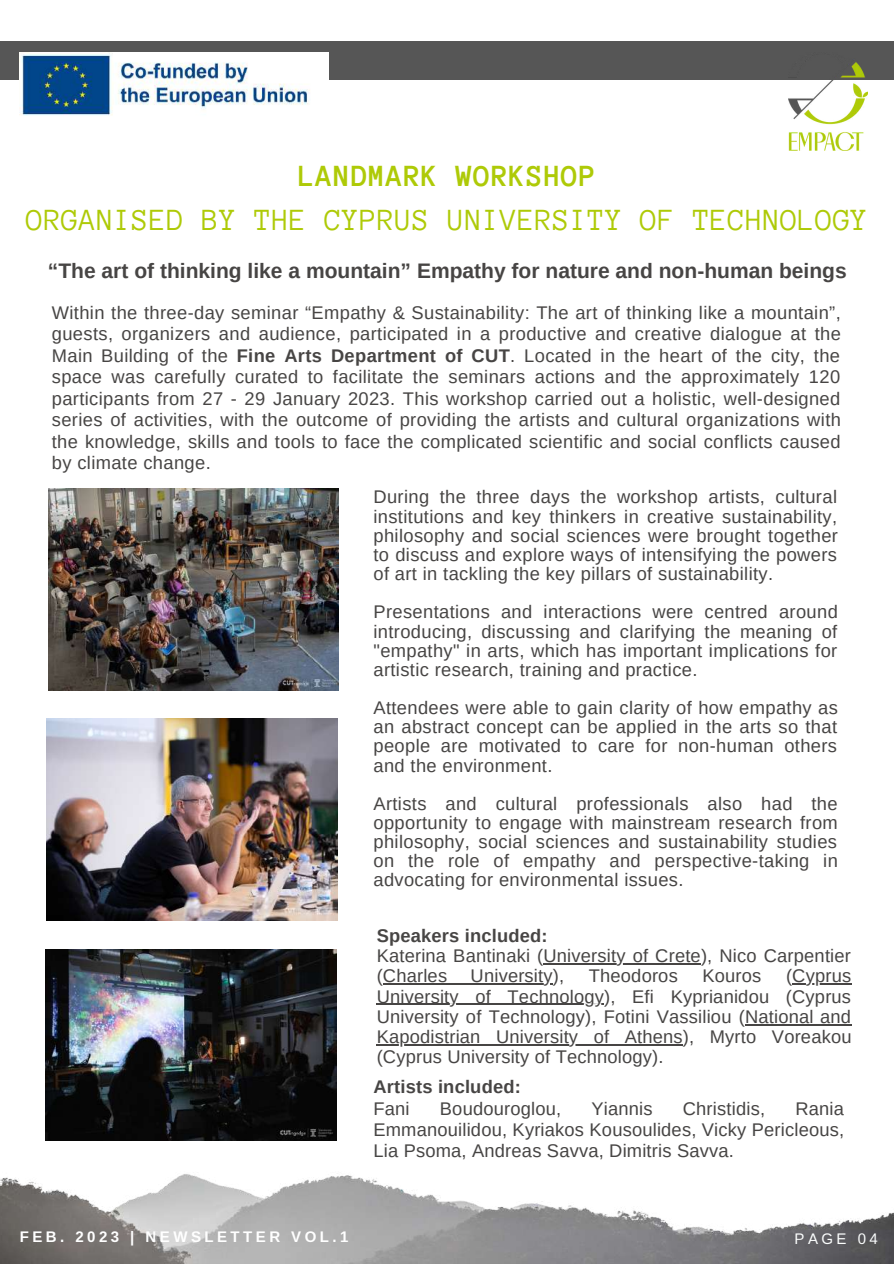
<style>
.page{position:relative;width:894px;height:1264px;background:#fff}
.page>*{position:absolute;margin:0;border:0;box-sizing:border-box;transform-origin:0 0}
.t1{font:31.5px "Anonymous Pro";letter-spacing:.01em;color:#aeca07}
.t2{font:700 31.5px "Anonymous Pro";letter-spacing:.01em;color:#aeca07}
.t3{font:700 21px "Arimo";color:#474544}
.t4{font:18.3px/19.2px "Arimo";letter-spacing:.02em;color:#474544;text-align:justify}
.t5{font:700 18.3px "Arimo";letter-spacing:.01em;color:#474544}
.t6{font:700 15px "Libra Sans";letter-spacing:.23em;color:#fff}
.t7{font:15px "Libra Sans";letter-spacing:.23em;color:#fcfefe}
.s1{font-weight:700}
</style>
<div class="page">
<div style="left:0;top:42px;width:893px;height:38px;background:#565656"></div>
<img style="left:0;top:963px;width:893px;height:300px">
<img style="left:788px;top:59px;width:79px;height:91px">
<img style="left:20px;top:52px;width:308px;height:64px">
<img style="left:48px;top:488px;width:291px;height:202px">
<img style="left:47px;top:719px;width:290px;height:201px">
<img style="left:45px;top:949px;width:292px;height:191px">
<hr style="left:543px;top:963px;width:157px;height:1px;background:#474544">
<hr style="left:383px;top:983px;width:169px;height:1px;background:#474544">
<hr style="left:792px;top:983px;width:59px;height:1px;background:#474544">
<hr style="left:376px;top:1003px;width:228px;height:1px;background:#474544">
<hr style="left:744px;top:1023px;width:106px;height:2px;background:#474544">
<hr style="left:376px;top:1044px;width:120px;height:1px;background:#474544">
<hr style="left:496px;top:1044px;width:186px;height:1px;background:#474544">
<h1 class="t2" style="left:298px;top:161px;width:299px">LANDMARK WORKSHOP</h1>
<h1 class="t1" style="left:27px;top:205px;width:842px">ORGANISED BY THE CYPRUS UNIVERSITY OF TECHNOLOGY</h1>
<p class="t3" style="left:48px;top:259px;width:800px">“The art of thinking like a mountain” Empathy for nature and non-human beings</p>
<p class="t4" style="left:52px;top:302px;width:790px;line-height:21.5px">Within the three-day seminar “Empathy &amp; Sustainability: The art of thinking like a mountain”, guests, organizers and audience, participated in a productive and creative dialogue at the Main Building of the <span class="s1">Fine Arts Department of CUT</span>. Located in the heart of the city, the space was carefully curated to facilitate the seminars actions and the approximately 120 participants from 27 - 29 January 2023. This workshop carried out a holistic, well-designed series of activities, with the outcome of providing the artists and cultural organizations with the knowledge, skills and tools to face the complicated scientific and social conflicts caused by climate change.</p>
<p class="t4" style="left:373px;top:487px;width:466px">During the three days the workshop artists, cultural institutions and key thinkers in creative sustainability, philosophy and social sciences were brought together to discuss and explore ways of intensifying the powers of art in tackling the key pillars of sustainability.</p>
<p class="t4" style="left:373px;top:602px;width:466px">Presentations and interactions were centred around introducing, discussing and clarifying the meaning of "empathy" in arts, which has important implications for artistic research, training and practice.</p>
<p class="t4" style="left:373px;top:698px;width:466px">Attendees were able to gain clarity of how empathy as an abstract concept can be applied in the arts so that people are motivated to care for non-human others and the environment.</p>
<p class="t4" style="left:373px;top:794px;width:466px">Artists and cultural professionals also had the opportunity to engage with mainstream research from philosophy, social sciences and sustainability studies on the role of empathy and perspective-taking in advocating for environmental issues.</p>
<p class="t5" style="left:376px;top:925px;width:172px">Speakers included:</p>
<p class="t4" style="left:376px;top:945px;width:475px;line-height:20.2px">Katerina Bantinaki (University of Crete), Nico Carpentier (Charles</p>
<p class="t4" style="left:376px;top:965px;width:476px;line-height:20.2px;text-indent:409px">(Cyprus University of Technology), Efi Kyprianidou (Cyprus University of Technology), Fotini Vassiliou (National and Kapodistrian University of Athens), Myrto Voreakou (Cyprus University of Technology).</p>
<p class="t5" style="left:373px;top:1076px;width:149px">Artists included:</p>
<p class="t4" style="left:373px;top:1098px;width:38px">Fani</p>
<p class="t4" style="left:440px;top:1098px;width:123px">Boudouroglou,</p>
<p class="t4" style="left:591px;top:1098px;width:63px">Yiannis</p>
<p class="t4" style="left:682px;top:1098px;width:84px">Christidis,</p>
<p class="t4" style="left:470px;top:966px;width:95px">University),</p>
<p class="t4" style="left:588px;top:966px;width:90px">Theodoros</p>
<p class="t4" style="left:702px;top:966px;width:60px">Kouros</p>
<p class="t4" style="left:373px;top:1097px;width:472px;line-height:21.5px;text-indent:422px">Rania Emmanouilidou, Kyriakos Kousoulides, Vicky Pericleous, Lia Psoma, Andreas Savva, Dimitris Savva.</p>
<p class="t6" style="left:20px;top:1228px;width:330px">FEB. 2023 | NEWSLETTER VOL.1</p>
<p class="t7" style="left:794px;top:1229px;width:85px">PAGE 04</p>
</div>
